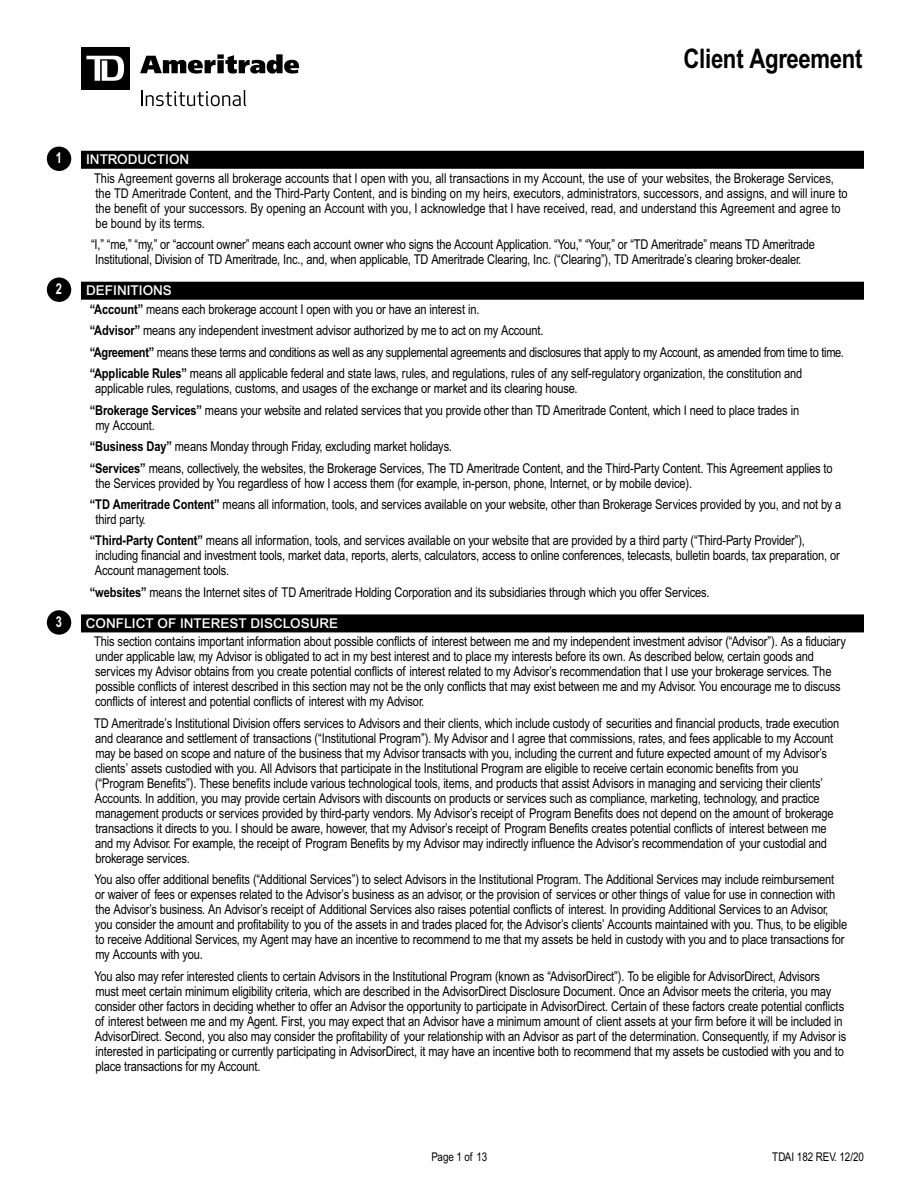
<style>
.page{position:relative;width:918px;height:1188px;background:#fff}
.page>*{position:absolute;margin:0;border:0;box-sizing:border-box;transform-origin:0 0}
.t1{font:700 27px "Arial Narrow MT Std";letter-spacing:-.01em;color:#000}
.t2{font:700 15px "Arial Narrow MT Std";color:#fff;scale:.9 1}
.t3{font:13.5px/15px "Arial Narrow MT Std";letter-spacing:-.005em;color:#000}
.t4{font:500 13.5px "Arial MT Std";color:#fff}
.t5{font:12px "Arial Narrow MT Std";color:#000}
.s1{font-weight:700}
</style>
<div class="page">
<svg style="left:141px;top:90px;width:105px;height:16px"></svg>
<svg style="left:81px;top:47px;width:48px;height:43px"></svg>
<svg style="left:140px;top:54px;width:159px;height:20px"></svg>
<div style="left:81px;top:151px;width:783px;height:18px;background:#000"></div>
<div style="left:81px;top:282px;width:783px;height:18px;background:#000"></div>
<div style="left:81px;top:614px;width:783px;height:18px;background:#000"></div>
<div style="left:47px;top:147px;width:24px;height:24px;background:#000;border-radius:50%"></div>
<div style="left:47px;top:277px;width:24px;height:25px;background:#000;border-radius:50%"></div>
<div style="left:47px;top:610px;width:24px;height:25px;background:#000;border-radius:50%"></div>
<h1 class="t1" style="left:683px;top:42px;width:181px">Client Agreement</h1>
<p class="t2" style="left:56px;top:149px;width:8px">1</p>
<p class="t2" style="left:56px;top:280px;width:8px">2</p>
<p class="t2" style="left:56px;top:613px;width:8px">3</p>
<p class="t4" style="left:86px;top:152px;width:105px">INTRODUCTION</p>
<p class="t3" style="left:94px;top:170px;width:755px">This Agreement governs all brokerage accounts that I open with you, all transactions in my Account, the use of your websites, the Brokerage Services, the TD Ameritrade Content, and the Third-Party Content, and is binding on my heirs, executors, administrators, successors, and assigns, and will inure to the benefit of your successors. By opening an Account with you, I acknowledge that I have received, read, and understand this Agreement and agree to be bound by its terms.</p>
<p class="t3" style="left:95px;top:237px;width:721px;text-indent:-4px">“I,” “me,” “my,” or “account owner” means each account owner who signs the Account Application. “You,” “Your,” or “TD Ameritrade” means TD Ameritrade<br>Institutional, Division of TD Ameritrade, Inc., and, when applicable, TD Ameritrade Clearing, Inc. (“Clearing”), TD Ameritrade’s clearing broker-dealer.</p>
<p class="t4" style="left:86px;top:283px;width:87px">DEFINITIONS</p>
<p class="t3" style="left:90px;top:298px;width:755px;line-height:21.5px"><span class="s1">“Account”</span> means each brokerage account I open with you or have an interest in.<br><span class="s1">“Advisor”</span> means any independent investment advisor authorized by me to act on my Account.<br><span class="s1">“Agreement”</span> means these terms and conditions as well as any supplemental agreements and disclosures that apply to my Account, as amended from time to time. <span class="s1">“Applicable Rules”</span> means all applicable federal and state laws, rules, and regulations, rules of any self-regulatory organization, the constitution and</p>
<p class="t3" style="left:90px;top:377px;width:711px;line-height:21.5px;text-indent:5px">applicable rules, regulations, customs, and usages of the exchange or market and its clearing house.<br><span class="s1">“Brokerage Services”</span> means your website and related services that you provide other than TD Ameritrade Content, which I need to place trades in</p>
<p class="t3" style="left:90px;top:414px;width:744px;line-height:21.5px;text-indent:6px">my Account.<br><span class="s1">“Business Day”</span> means Monday through Friday, excluding market holidays.<br><span class="s1">“Services”</span> means, collectively, the websites, the Brokerage Services, The TD Ameritrade Content, and the Third-Party Content. This Agreement applies to</p>
<p class="t3" style="left:90px;top:472px;width:753px;line-height:21.5px;text-indent:6px">the Services provided by You regardless of how I access them (for example, in-person, phone, Internet, or by mobile device).<br><span class="s1">“TD Ameritrade Content”</span> means all information, tools, and services available on your website, other than Brokerage Services provided by you, and not by a</p>
<p class="t3" style="left:90px;top:508px;width:717px;line-height:21.5px;text-indent:6px">third party.<br><span class="s1">“Third-Party Content”</span> means all information, tools, and services available on your website that are provided by a third party (“Third-Party Provider”),</p>
<p class="t3" style="left:95px;top:548px;width:746px">including financial and investment tools, market data, reports, alerts, calculators, access to online conferences, telecasts, bulletin boards, tax preparation, or<br>Account management tools.</p>
<p class="t3" style="left:90px;top:585px;width:621px"><span class="s1">“websites”</span> means the Internet sites of TD Ameritrade Holding Corporation and its subsidiaries through which you offer Services.</p>
<p class="t4" style="left:86px;top:615px;width:254px">CONFLICT OF INTEREST DISCLOSURE</p>
<p class="t3" style="left:94px;top:634px;width:754px">This section contains important information about possible conflicts of interest between me and my independent investment advisor (“Advisor”). As a fiduciary under applicable law, my Advisor is obligated to act in my best interest and to place my interests before its own. As described below, certain goods and services my Advisor obtains from you create potential conflicts of interest related to my Advisor’s recommendation that I use your brokerage services. The possible conflicts of interest described in this section may not be the only conflicts that may exist between me and my Advisor. You encourage me to discuss conflicts of interest and potential conflicts of interest with my Advisor.</p>
<p class="t3" style="left:94px;top:715px;width:747px">TD Ameritrade’s Institutional Division offers services to Advisors and their clients, which include custody of securities and financial products, trade execution and clearance and settlement of transactions (“Institutional Program”). My Advisor and I agree that commissions, rates, and fees applicable to my Account may be based on scope and nature of the business that my Advisor transacts with you, including the current and future expected amount of my Advisor’s clients’ assets custodied with you. All Advisors that participate in the Institutional Program are eligible to receive certain economic benefits from you (“Program Benefits”). These benefits include various technological tools, items, and products that assist Advisors in managing and servicing their clients’ Accounts. In addition, you may provide certain Advisors with discounts on products or services such as compliance, marketing, technology, and practice management products or services provided by third-party vendors. My Advisor’s receipt of Program Benefits does not depend on the amount of brokerage transactions it directs to you. I should be aware, however, that my Advisor’s receipt of Program Benefits creates potential conflicts of interest between me and my Advisor. For example, the receipt of Program Benefits by my Advisor may indirectly influence the Advisor’s recommendation of your custodial and brokerage services.</p>
<p class="t3" style="left:94px;top:872px;width:754px">You also offer additional benefits (“Additional Services”) to select Advisors in the Institutional Program. The Additional Services may include reimbursement or waiver of fees or expenses related to the Advisor’s business as an advisor, or the provision of services or other things of value for use in connection with the Advisor’s business. An Advisor’s receipt of Additional Services also raises potential conflicts of interest. In providing Additional Services to an Advisor, you consider the amount and profitability to you of the assets in and trades placed for, the Advisor’s clients’ Accounts maintained with you. Thus, to be eligible to receive Additional Services, my Agent may have an incentive to recommend to me that my assets be held in custody with you and to place transactions for my Accounts with you.</p>
<p class="t3" style="left:94px;top:968px;width:754px">You also may refer interested clients to certain Advisors in the Institutional Program (known as “AdvisorDirect”). To be eligible for AdvisorDirect, Advisors must meet certain minimum eligibility criteria, which are described in the AdvisorDirect Disclosure Document. Once an Advisor meets the criteria, you may consider other factors in deciding whether to offer an Advisor the opportunity to participate in AdvisorDirect. Certain of these factors create potential conflicts of interest between me and my Agent. First, you may expect that an Advisor have a minimum amount of client assets at your firm before it will be included in AdvisorDirect. Second, you also may consider the profitability of your relationship with an Advisor as part of the determination. Consequently, if my Advisor is interested in participating or currently participating in AdvisorDirect, it may have an incentive both to recommend that my assets be custodied with you and to place transactions for my Account.</p>
<p class="t5" style="left:431px;top:1150px;width:57px">Page 1 of 13</p>
<p class="t5" style="left:772px;top:1150px;width:93px">TDAI 182 REV. 12/20</p>
</div>
